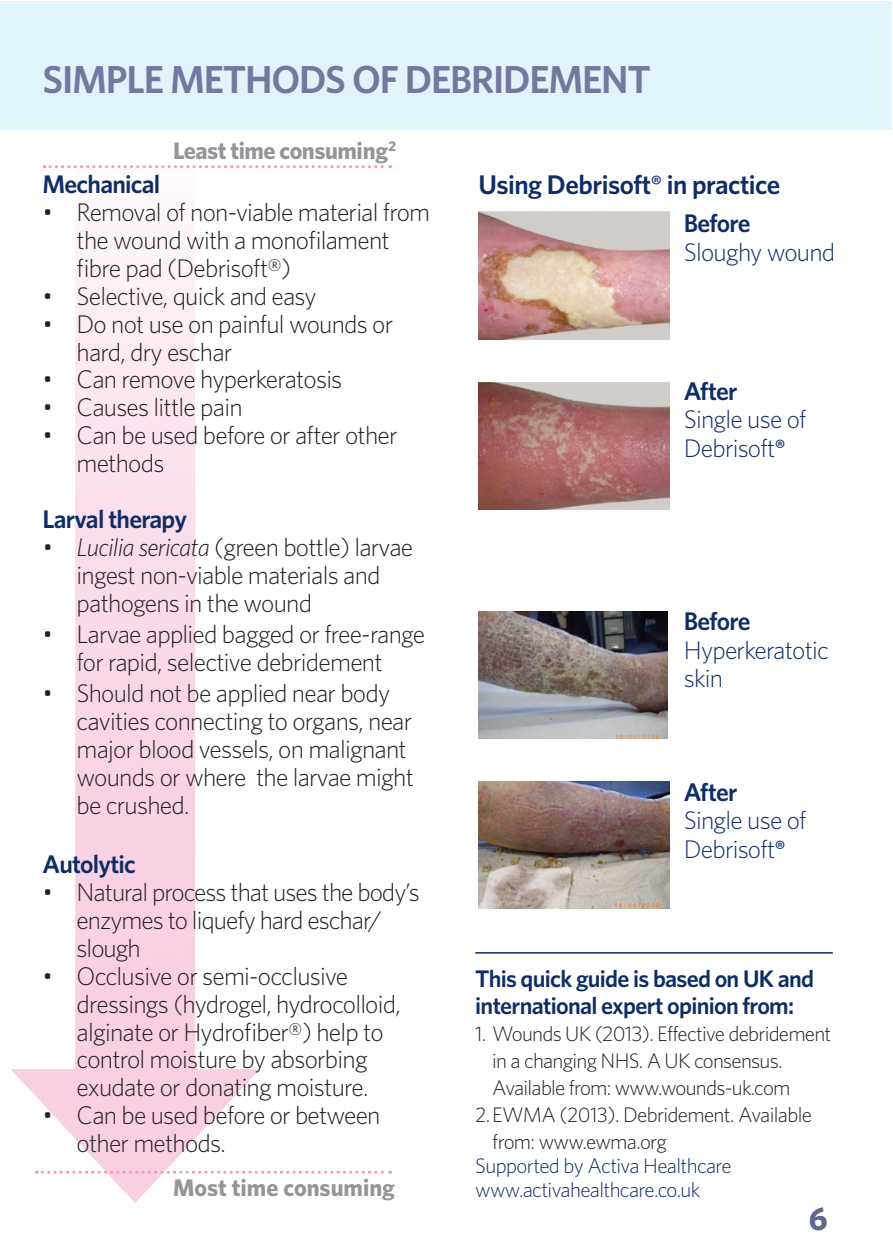
<style>
.page{position:relative;width:893px;height:1259px;background:#fff}
.page>*{position:absolute;margin:0;border:0;box-sizing:border-box;transform-origin:0 0}
.t1{font:600 39px "Whitney";letter-spacing:-.03em;color:#73789f}
.t2{font:700 33px "Whitney";color:#5f6691}
.t3{font:600 27px "Whitney";letter-spacing:-.02em;color:#0f2d65}
.t4{font:300 25.5px/27.9px "Whitney";letter-spacing:-.03em;color:#231f20}
.t5{font:300 25.5px/28.5px "Whitney";letter-spacing:-.03em;color:#0f2d65}
.t6{font:600 25.5px "Whitney";letter-spacing:-.03em;color:#0f2d65}
.t7{font:600 24px/27px "Whitney";letter-spacing:-.03em;color:#0f2d65}
.t8{font:700 24px "Whitney";letter-spacing:-.005em;color:#939598}
.t9{font:300 21px "Whitney";letter-spacing:-.035em;color:#231f20}
.t10{font:300 21px "Whitney";letter-spacing:-.03em;color:#0f2d65}
.s1{font-style:italic}
.s2{font-family:"Myriad Pro";font-weight:400}
</style>
<div class="page">
<div style="left:0;top:2px;width:891px;height:128px;background:#e1f4fc"></div>
<img style="left:478px;top:212px;width:191px;height:127px">
<img style="left:478px;top:382px;width:191px;height:127px">
<img style="left:478px;top:611px;width:190px;height:127px">
<img style="left:478px;top:781px;width:191px;height:128px">
<hr style="left:475px;top:952px;width:358px;height:1px;background:#0f2d65">
<div style="left:75px;top:166px;width:120px;height:940px;background:linear-gradient(to bottom,#fdf3f8,#f8c7dd)"></div>
<svg style="left:11px;top:1069px;width:380px;height:134px"></svg>
<svg style="left:44px;top:165px;width:347px;height:3px"></svg>
<h1 class="t1" style="left:43px;top:56px;width:610px">SIMPLE METHODS OF DEBRIDEMENT</h1>
<p class="t8" style="left:173px;top:136px;width:225px">Least time consuming<sup>2</sup></p>
<p class="t6" style="left:43px;top:169px;width:119px">Mechanical</p>
<p class="t4" style="left:77px;top:198px;width:355px;text-indent:-34px">• Removal of non-viable material from the wound with a monofilament fibre pad (Debrisoft®)</p>
<p class="t4" style="left:43px;top:281px;width:276px">• Selective, quick and easy</p>
<p class="t4" style="left:77px;top:309px;width:318px;text-indent:-34px">• Do not use on painful wounds or hard, dry eschar</p>
<p class="t4" style="left:43px;top:365px;width:301px">• Can remove hyperkeratosis</p>
<p class="t4" style="left:43px;top:393px;width:202px">• Causes little pain</p>
<p class="t4" style="left:77px;top:421px;width:323px;text-indent:-34px">• Can be used before or after other methods</p>
<p class="t6" style="left:43px;top:504px;width:146px">Larval therapy</p>
<p class="t4" style="left:77px;top:532px;width:338px;text-indent:-34px"><span class="s1">• Lucilia sericata</span> (green bottle) larvae ingest non-viable materials and pathogens in the wound</p>
<p class="t4" style="left:43px;top:620px;width:384px;text-align:center">• Larvae applied bagged or free-range for rapid, selective debridement</p>
<p class="t4" style="left:77px;top:679px;width:339px;text-indent:-34px">• Should not be applied near body cavities connecting to organs, near major blood vessels, on malignant wounds or where the larvae might be crushed.</p>
<p class="t3" style="left:478px;top:169px;width:303px">Using Debrisoft<span class="s2">®</span> in practice</p>
<p class="t6" style="left:684px;top:208px;width:68px">Before</p>
<p class="t5" style="left:684px;top:237px;width:153px">Sloughy wound</p>
<p class="t6" style="left:684px;top:376px;width:55px">After</p>
<p class="t5" style="left:684px;top:405px;width:124px">Single use of<br>Debrisoft<span class="s2">®</span></p>
<p class="t6" style="left:684px;top:606px;width:68px">Before</p>
<p class="t5" style="left:684px;top:635px;width:147px">Hyperkeratotic skin</p>
<p class="t6" style="left:684px;top:776px;width:55px">After</p>
<p class="t5" style="left:684px;top:805px;width:124px">Single use of<br>Debrisoft<span class="s2">®</span></p>
<p class="t6" style="left:43px;top:849px;width:95px">Autolytic</p>
<p class="t4" style="left:77px;top:878px;width:345px;text-indent:-34px">• Natural process that uses the body’s enzymes to liquefy hard eschar/ slough</p>
<p class="t4" style="left:77px;top:961px;width:326px;text-indent:-34px">• Occlusive or semi-occlusive dressings (hydrogel, hydrocolloid, alginate or Hydrofiber®) help to control moisture by absorbing exudate or donating moisture.</p>
<p class="t4" style="left:77px;top:1101px;width:306px;text-indent:-34px">• Can be used before or between other methods.</p>
<p class="t7" style="left:475px;top:964px;width:340px">This quick guide is based on UK and international expert opinion from:</p>
<p class="t9" style="left:475px;top:1021px;width:358px">1. Wounds UK (2013). Effective debridement</p>
<p class="t9" style="left:492px;top:1048px;width:292px">in a changing NHS. A UK consensus.</p>
<p class="t9" style="left:492px;top:1075px;width:300px">Available from: www.wounds-uk.com</p>
<p class="t9" style="left:475px;top:1102px;width:338px">2.EWMA (2013). Debridement. Available</p>
<p class="t9" style="left:492px;top:1129px;width:176px">from: www.ewma.org</p>
<p class="t10" style="left:475px;top:1153px;width:258px">Supported by Activa Healthcare</p>
<p class="t8" style="left:173px;top:1172px;width:224px">Most time consuming</p>
<p class="t10" style="left:475px;top:1177px;width:227px">www.activahealthcare.co.uk</p>
<p class="t2" style="left:809px;top:1198px;width:21px">6</p>
</div>
